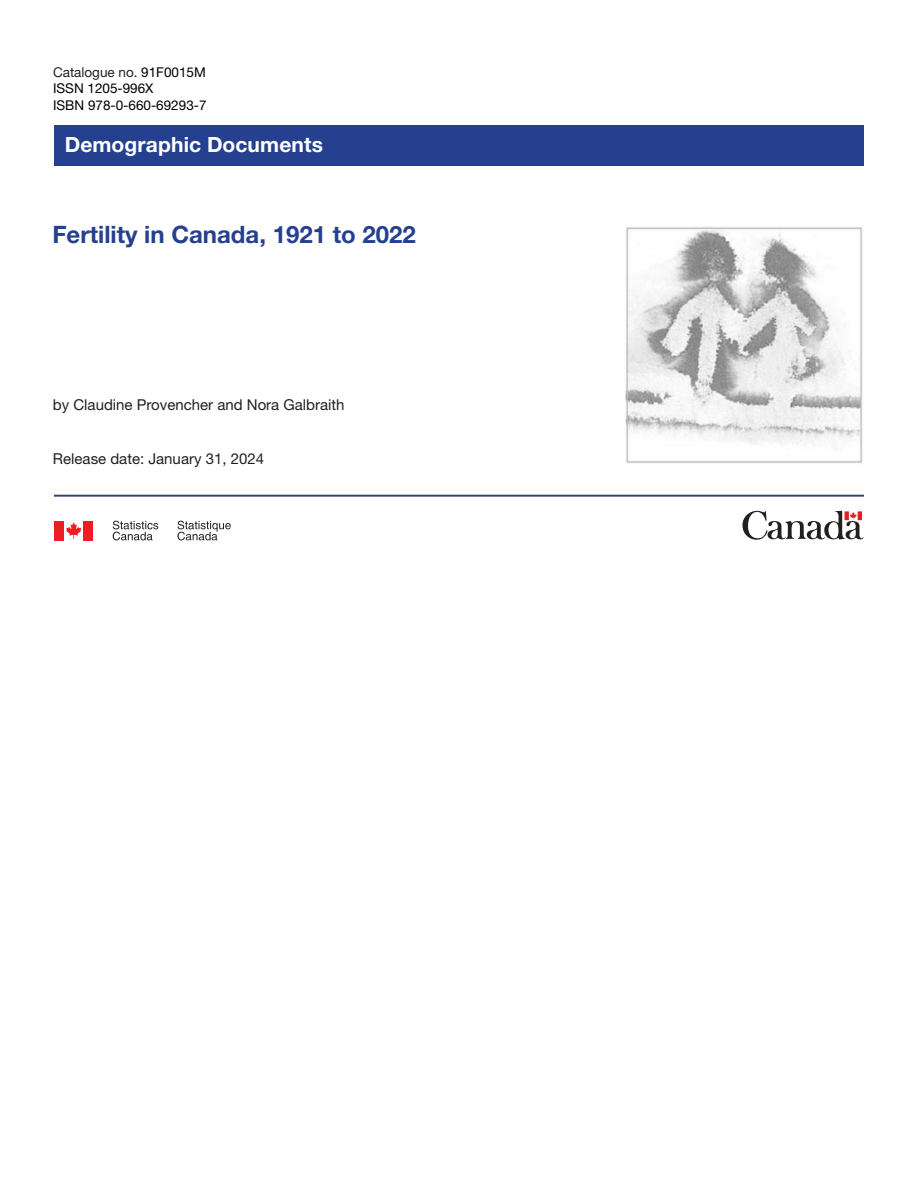
<style>
.page{position:relative;width:918px;height:1188px;background:#fff}
.page>*{position:absolute;margin:0;border:0;box-sizing:border-box;transform-origin:0 0}
.t1{font:700 24px "Helvetica Neue LT Std";color:#25408f}
.t2{font:700 21px "Helvetica Neue LT Std";letter-spacing:.005em;color:#fff}
.t3{font:15px "Helvetica Neue LT Std";color:#231f20}
.t4{font:13.5px/16.5px "Helvetica Neue LT Std";color:#000}
.s1{color:#231f20}
</style>
<div class="page">
<svg style="left:742px;top:511px;width:122px;height:29px"></svg>
<svg style="left:66px;top:522px;width:15px;height:17px"></svg>
<div style="left:54px;top:521px;width:10px;height:19px;background:#ee1d23"></div>
<div style="left:84px;top:521px;width:9px;height:19px;background:#ee1d23"></div>
<svg style="left:178px;top:521px;width:53px;height:19px"></svg>
<svg style="left:113px;top:521px;width:45px;height:19px"></svg>
<hr style="left:54px;top:495px;width:810px;height:1px;background:#25408f">
<img style="left:625px;top:226px;width:238px;height:237px">
<div style="left:54px;top:125px;width:810px;height:40px;background:#25408f"></div>
<p class="t4" style="left:53px;top:63px;width:155px"><span class="s1">Catalogue no.</span> 91F0015M<br>ISSN 1205-996X<br>ISBN 978-0-660-69293-7</p>
<h2 class="t2" style="left:65px;top:132px;width:260px">Demographic Documents</h2>
<h1 class="t1" style="left:52px;top:219px;width:365px">Fertility in Canada, 1921 to 2022</h1>
<p class="t3" style="left:53px;top:395px;width:293px">by Claudine Provencher and Nora Galbraith</p>
<p class="t3" style="left:53px;top:449px;width:213px">Release date: January 31, 2024</p>
</div>
